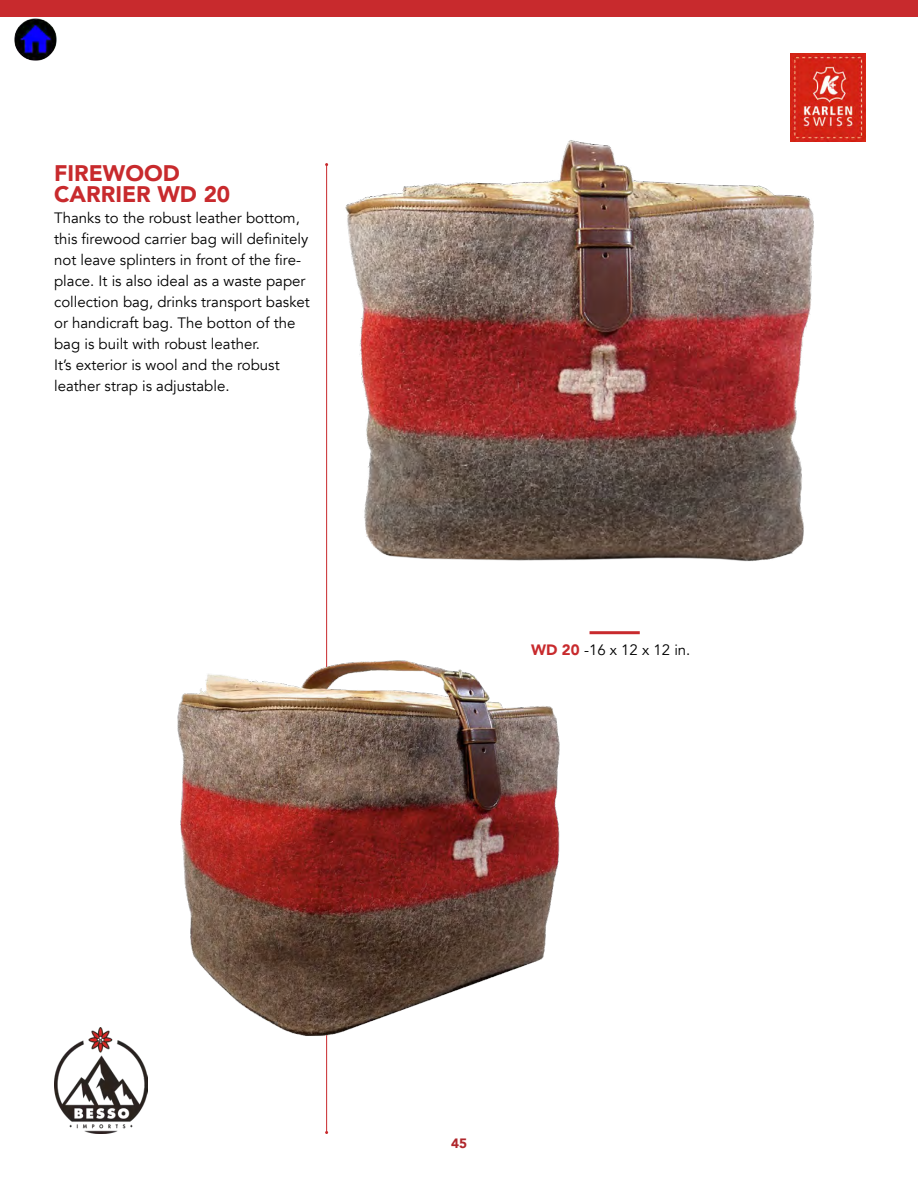
<style>
.page{position:relative;width:918px;height:1188px;background:#fff}
.page>*{position:absolute;margin:0;border:0;box-sizing:border-box;transform-origin:0 0}
.Boot_Line_Subtitle_before_copy_red{font:900 22.5px "Avenir";color:#c82a2d}
.Boot_Line_main_description{font:15px/21px "Avenir";color:#000}
.t1{font:900 13.5px "Avenir";color:#af262b}
.s1{font-weight:900;color:#c82a2d}
</style>
<div class="page">
<hr style="left:326px;top:165px;width:1px;height:967px;background:#c82a2d">
<div style="left:0;top:0;width:918px;height:17px;background:#c82a2d"></div>
<img style="left:791px;top:53px;width:74px;height:88px">
<img style="left:54px;top:1028px;width:94px;height:106px">
<hr style="left:590px;top:631px;width:50px;height:3px;background:#c82a2d">
<img style="left:345px;top:129px;width:489px;height:433px">
<img style="left:177px;top:652px;width:383px;height:394px">
<img style="left:14px;top:18px;width:43px;height:43px">
<p class="Boot_Line_Subtitle_before_copy_red" style="left:54px;top:153px;width:127px">FIREWOOD</p>
<p class="Boot_Line_Subtitle_before_copy_red" style="left:54px;top:174px;width:178px">CARRIER WD 20</p>
<p class="Boot_Line_main_description" style="left:54px;top:207px;width:257px">Thanks to the robust leather bottom, this firewood carrier bag will definitely not leave splinters in front of the fire&shy;place. It is also ideal as a waste paper collection bag, drinks transport basket or handicraft bag. The botton of the bag is built with robust leather.</p>
<p class="Boot_Line_main_description" style="left:54px;top:354px;width:227px">It’s exterior is wool and the robust leather strap is adjustable.</p>
<p class="Boot_Line_main_description" style="left:531px;top:640px;width:161px"><span class="s1">WD 20</span> -16 x 12 x 12 in.</p>
<p class="t1" style="left:451px;top:1132px;width:17px">45</p>
</div>
